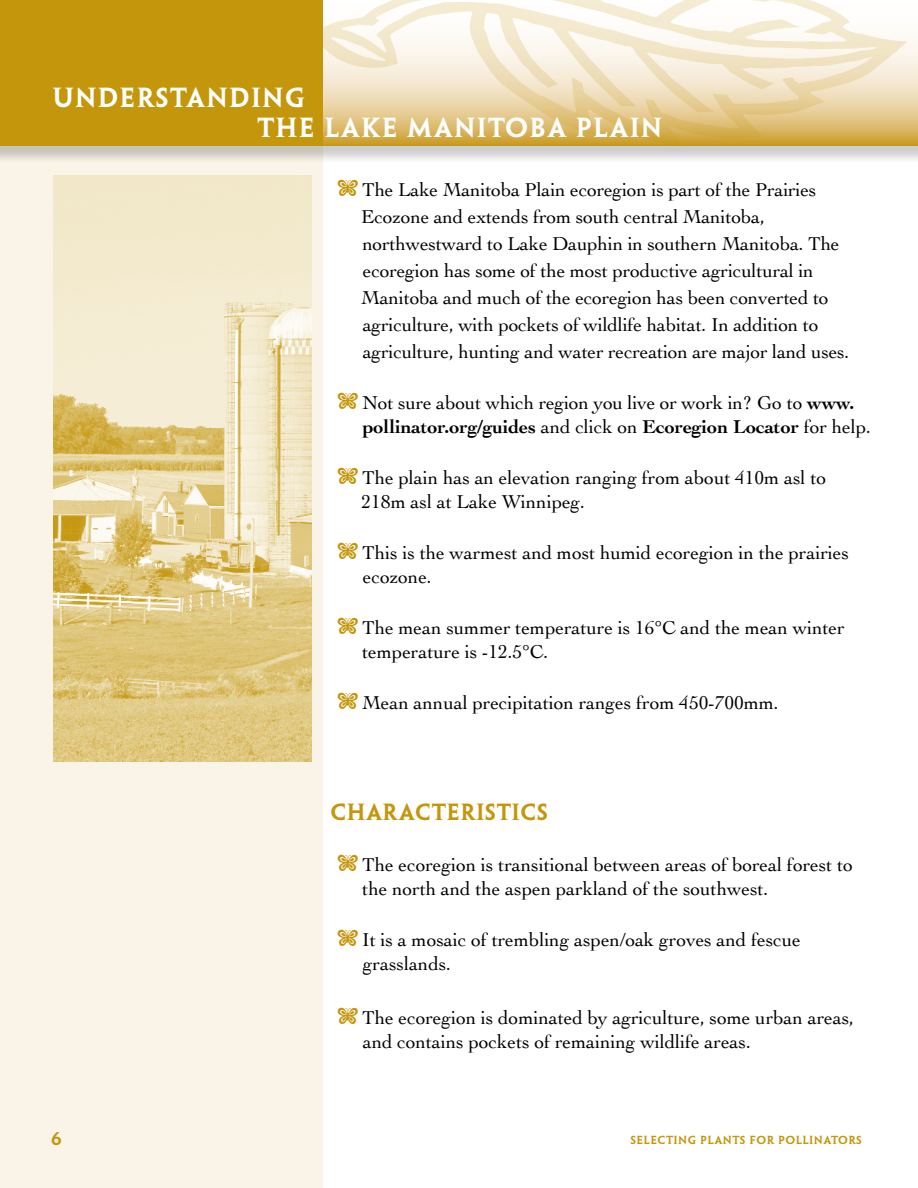
<style>
.page{position:relative;width:918px;height:1188px;background:#fff}
.page>*{position:absolute;margin:0;border:0;box-sizing:border-box;transform-origin:0 0}
.t1{font:24.75px/30px "Penumbra MM 585 1000";letter-spacing:.05em;color:#fff}
.t2{font:21px "Penumbra MM 585 1000";letter-spacing:.02em;color:#c4960c}
.t3{font:19.5px/24px "Cochin";letter-spacing:-.005em;color:#000}
.t4{font:16.5px "Penumbra MM 585 1000";color:#c4960c}
.t5{font:10.5px "Penumbra MM 585 1000";letter-spacing:.04em;color:#c4960c}
.s1{color:#c4960c}
.s2{font-weight:700}
</style>
<div class="page">
<div style="left:0;top:144px;width:323px;height:1044px;background:#f9f4e7"></div>
<div style="left:0;top:0;width:918px;height:164px;background:#000;opacity:.2"></div>
<div style="left:0;top:0;width:323px;height:145px;background:#c4960c"></div>
<svg style="left:313px;top:0;width:594px;height:147px"></svg>
<img style="left:54px;top:176px;width:257px;height:586px">
<p class="t1" style="left:257px;top:83px;width:407px;text-indent:-205px">UNDERSTANDING<br>THE LAKE MANITOBA PLAIN</p>
<p class="t3" style="left:361px;top:176px;width:490px;line-height:27px;text-indent:-24px"><span class="s1">■</span> The Lake Manitoba Plain ecoregion is part of the Prairies Ecozone and extends from south central Manitoba, northwestward to Lake Dauphin in southern Manitoba. The ecoregion has some of the most productive agricultural in Manitoba and much of the ecoregion has been converted to agriculture, with pockets of wildlife habitat. In addition to agriculture, hunting and water recreation are major land uses.</p>
<p class="t3" style="left:363px;top:390px;width:510px;text-indent:-26px"><span class="s1">■</span> Not sure about which region you live or work in? Go to <span class="s2">www. pollinator.org/guides</span> and click on <span class="s2">Ecoregion Locator</span> for help.</p>
<p class="t3" style="left:362px;top:465px;width:466px;text-indent:-25px"><span class="s1">■</span> The plain has an elevation ranging from about 410m asl to<br>218m asl at Lake Winnipeg.</p>
<p class="t3" style="left:363px;top:540px;width:488px;text-indent:-26px"><span class="s1">■</span> This is the warmest and most humid ecoregion in the prairies ecozone.</p>
<p class="t3" style="left:362px;top:615px;width:484px;text-indent:-26px"><span class="s1">■</span> The mean summer temperature is 16°C and the mean winter temperature is -12.5°C.</p>
<p class="t3" style="left:337px;top:690px;width:444px"><span class="s1">■</span> Mean annual precipitation ranges from 450-700mm.</p>
<p class="t2" style="left:330px;top:800px;width:219px">CHARACTERISTICS</p>
<p class="t3" style="left:362px;top:852px;width:492px;text-indent:-26px"><span class="s1">■</span> The ecoregion is transitional between areas of boreal forest to the north and the aspen parkland of the southwest.</p>
<p class="t3" style="left:363px;top:927px;width:440px;text-indent:-26px"><span class="s1">■</span> It is a mosaic of trembling aspen/oak groves and fescue grasslands.</p>
<p class="t3" style="left:363px;top:1005px;width:493px;text-indent:-26px"><span class="s1">■</span> The ecoregion is dominated by agriculture, some urban areas, and contains pockets of remaining wildlife areas.</p>
<p class="t4" style="left:51px;top:1129px;width:12px">6</p>
<p class="t5" style="left:630px;top:1134px;width:233px">SELECTING PLANTS FOR POLLINATORS</p>
</div>
